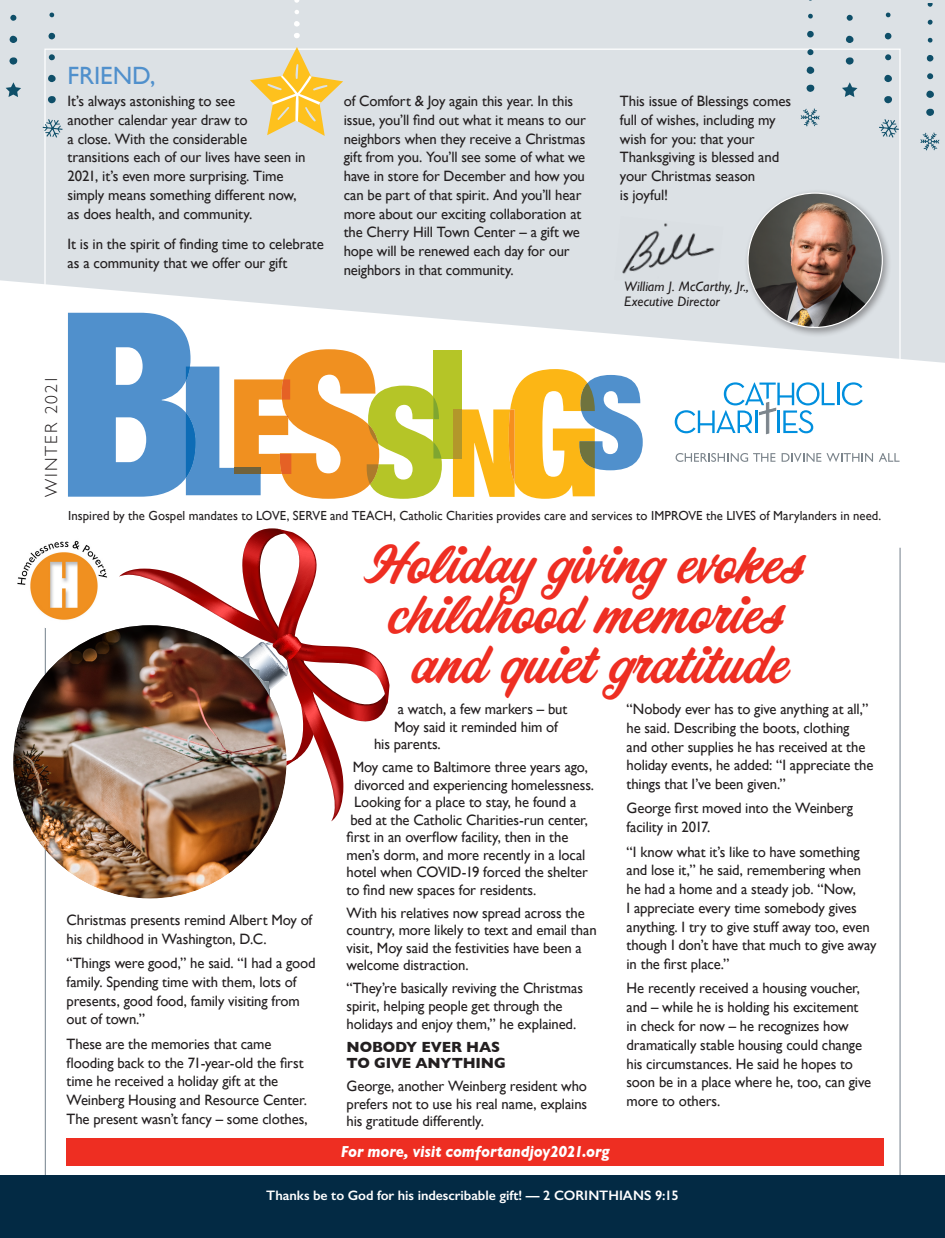
<style>
.page{position:relative;width:945px;height:1238px;background:#fff}
.page>*{position:absolute;margin:0;border:0;box-sizing:border-box;transform-origin:0 0}
.t1{font:50px "Corner Store JF";color:#ee2e22}
.t2{font:25px "Gill Sans";color:#5090cc}
.t3{font:300 17.5px "Gill Sans";letter-spacing:.115em;color:#231f20}
.t4{font:italic 700 16.25px "Gill Sans";letter-spacing:-.01em;color:#fff;scale:.92 1}
.t5{font:15px/18.8px "Gill Sans";letter-spacing:-.01em;color:#231f20}
.t6{font:700 15px/16.2px "Gill Sans";letter-spacing:-.01em;color:#231f20}
.t7{font:600 13.75px "Gill Sans";letter-spacing:-.005em;color:#fff}
.Gill_Sans_11pt_Text{font:italic 13.75px/15.6px "Gill Sans";letter-spacing:.01em;color:#231f20}
.t8{font:13.12px "Gill Sans";letter-spacing:.005em;color:#231f20}
</style>
<div class="page">
<div style="left:67px;top:1138px;width:817px;height:28px;background:#ee2e22"></div>
<div style="left:0;top:0;width:945px;height:363px;background:#dce1e5"></div>
<div style="left:433px;top:349px;width:29px;height:109px;background:#b5c527"></div>
<svg style="left:453px;top:449px;width:189px;height:50px"></svg>
<div style="left:453px;top:409px;width:9px;height:49px;background:#b3972a"></div>
<svg style="left:68px;top:449px;width:374px;height:50px"></svg>
<div style="left:234px;top:468px;width:27px;height:6px;background:#70623c"></div>
<svg style="left:676px;top:453px;width:99px;height:9px"></svg>
<svg style="left:782px;top:453px;width:91px;height:9px"></svg>
<svg style="left:879px;top:453px;width:21px;height:9px"></svg>
<hr style="left:45px;top:548px;width:1px;height:690px;background:#727f8a">
<hr style="left:900px;top:548px;width:1px;height:690px;background:#727f8a">
<div style="left:0;top:1175px;width:945px;height:63px;background:#032a44"></div>
<svg style="left:44px;top:48px;width:857px;height:401px"></svg>
<img style="left:17px;top:540px;width:90px;height:83px">
<svg style="left:886px;top:13px;width:5px;height:4px"></svg>
<svg style="left:885px;top:33px;width:7px;height:6px"></svg>
<svg style="left:885px;top:54px;width:7px;height:6px"></svg>
<svg style="left:884px;top:75px;width:8px;height:7px"></svg>
<svg style="left:884px;top:96px;width:9px;height:7px"></svg>
<svg style="left:879px;top:119px;width:20px;height:19px"></svg>
<svg style="left:847px;top:15px;width:6px;height:6px"></svg>
<svg style="left:846px;top:36px;width:8px;height:7px"></svg>
<svg style="left:846px;top:57px;width:8px;height:8px"></svg>
<svg style="left:842px;top:82px;width:15px;height:15px"></svg>
<svg style="left:808px;top:14px;width:5px;height:5px"></svg>
<svg style="left:807px;top:31px;width:7px;height:7px"></svg>
<svg style="left:807px;top:49px;width:7px;height:6px"></svg>
<svg style="left:806px;top:67px;width:8px;height:7px"></svg>
<svg style="left:806px;top:85px;width:9px;height:7px"></svg>
<svg style="left:801px;top:108px;width:19px;height:19px"></svg>
<svg style="left:928px;top:4px;width:5px;height:3px"></svg>
<svg style="left:928px;top:20px;width:5px;height:5px"></svg>
<svg style="left:928px;top:38px;width:5px;height:5px"></svg>
<svg style="left:927px;top:55px;width:7px;height:7px"></svg>
<svg style="left:927px;top:73px;width:7px;height:6px"></svg>
<svg style="left:926px;top:91px;width:8px;height:7px"></svg>
<svg style="left:926px;top:109px;width:9px;height:7px"></svg>
<svg style="left:920px;top:132px;width:19px;height:19px"></svg>
<svg style="left:49px;top:13px;width:5px;height:4px"></svg>
<svg style="left:49px;top:33px;width:7px;height:6px"></svg>
<svg style="left:49px;top:54px;width:6px;height:6px"></svg>
<svg style="left:48px;top:75px;width:8px;height:7px"></svg>
<svg style="left:48px;top:96px;width:8px;height:7px"></svg>
<svg style="left:43px;top:119px;width:19px;height:19px"></svg>
<svg style="left:10px;top:15px;width:7px;height:6px"></svg>
<svg style="left:9px;top:36px;width:8px;height:7px"></svg>
<svg style="left:9px;top:57px;width:9px;height:8px"></svg>
<svg style="left:6px;top:82px;width:15px;height:15px"></svg>
<svg style="left:294px;top:0;width:6px;height:3px"></svg>
<svg style="left:295px;top:10px;width:4px;height:4px"></svg>
<svg style="left:294px;top:21px;width:6px;height:6px"></svg>
<svg style="left:294px;top:33px;width:6px;height:6px"></svg>
<svg style="left:250px;top:47px;width:93px;height:89px;background:#ead69b"></svg>
<svg style="left:119px;top:528px;width:271px;height:293px"></svg>
<div style="left:12px;top:623px;width:275px;height:276px;background:#231f20;opacity:.75"></div>
<p class="t2" style="left:68px;top:60px;width:90px">FRIEND,</p>
<p class="t5" style="left:68px;top:92px;width:240px">It’s always astonishing to see<br>another calendar year draw to<br>a close. With the considerable transitions each of our lives have seen in 2021, it’s even more surprising. Time simply means something different now, as does health, and community.</p>
<p class="t5" style="left:68px;top:234px;width:258px">It is in the spirit of finding time to celebrate as a community that we offer our gift</p>
<p class="t5" style="left:344px;top:92px;width:244px">of Comfort &amp; Joy again this year. In this issue, you’ll find out what it means to our neighbors when they receive a Christmas gift from you. You’ll see some of what we have in store for December and how you can be part of that spirit. And you’ll hear more about our exciting collaboration at the Cherry Hill Town Center – a gift we hope will be renewed each day for our neighbors in that community.</p>
<p class="t5" style="left:620px;top:92px;width:173px">This issue of Blessings comes full of wishes, including my wish for you: that your<br>Thanksgiving is blessed and your Christmas season<br>is joyful!</p>
<p class="Gill_Sans_11pt_Text" style="left:624px;top:278px;width:126px">William J. McCarthy, Jr.,<br>Executive Director</p>
<p class="t3" style="left:38px;top:497px;width:123px;rotate:-90deg">WINTER 2021</p>
<p class="t8" style="left:68px;top:508px;width:815px">Inspired by the Gospel mandates to LOVE, SERVE and TEACH, Catholic Charities provides care and services to IMPROVE the LIVES of Marylanders in need.</p>
<p class="t1" style="left:364px;top:528px;width:442px">Holiday giving evokes</p>
<p class="t1" style="left:387px;top:578px;width:398px">childhood memories</p>
<p class="t1" style="left:411px;top:628px;width:378px">and quiet gratitude</p>
<p class="t5" style="left:67px;top:910px;width:247px">Christmas presents remind Albert Moy of his childhood in Washington, D.C.</p>
<p class="t5" style="left:67px;top:953px;width:250px">“Things were good,” he said. “I had a good family. Spending time with them, lots of presents, good food, family visiting from out of town.”</p>
<p class="t5" style="left:67px;top:1034px;width:243px">These are the memories that came flooding back to the 71-year-old the first time he received a holiday gift at the Weinberg Housing and Resource Center.<br>The present wasn’t fancy – some clothes,</p>
<p class="t5" style="left:398px;top:699px;width:171px">a watch, a few markers – but</p>
<p class="t5" style="left:394px;top:717px;width:165px">Moy said it reminded him of</p>
<p class="t5" style="left:374px;top:734px;width:68px">his parents.</p>
<p class="t5" style="left:353px;top:757px;width:237px">Moy came to Baltimore three years ago,</p>
<p class="t5" style="left:354px;top:775px;width:242px">divorced and experiencing homelessness.</p>
<p class="t5" style="left:354px;top:792px;width:224px">Looking for a place to stay, he found a</p>
<p class="t5" style="left:350px;top:810px;width:239px">bed at the Catholic Charities-run center,</p>
<p class="t5" style="left:347px;top:827px;width:223px">first in an overflow facility, then in the</p>
<p class="t5" style="left:347px;top:845px;width:240px">men’s dorm, and more recently in a local</p>
<p class="t5" style="left:347px;top:862px;width:243px">hotel when COVID-19 forced the shelter</p>
<p class="t5" style="left:347px;top:880px;width:191px">to find new spaces for residents.</p>
<p class="t5" style="left:347px;top:904px;width:252px;line-height:17.5px">With his relatives now spread across the country, more likely to text and email than visit, Moy said the festivities have been a welcome distraction.</p>
<p class="t5" style="left:347px;top:979px;width:238px;line-height:17.5px">“They’re basically reviving the Christmas spirit, helping people get through the holidays and enjoy them,” he explained.</p>
<p class="t6" style="left:347px;top:1038px;width:161px">NOBODY EVER HAS<br>TO GIVE ANYTHING</p>
<p class="t5" style="left:347px;top:1077px;width:242px;line-height:17.5px;text-align:justify">George, another Weinberg resident who prefers not to use his real name, explains his gratitude differently.</p>
<p class="t4" style="left:341px;top:1141px;width:294px">For more, visit comfortandjoy2021.org</p>
<p class="t5" style="left:627px;top:699px;width:248px">“Nobody ever has to give anything at all,” he said. Describing the boots, clothing and other supplies he has received at the holiday events, he added: “I appreciate the things that I’ve been given.”</p>
<p class="t5" style="left:627px;top:799px;width:228px">George first moved into the Weinberg facility in 2017.</p>
<p class="t5" style="left:627px;top:842px;width:251px">“I know what it’s like to have something and lose it,” he said, remembering when he had a home and a steady job. “Now,<br>I appreciate every time somebody gives anything. I try to give stuff away too, even though I don’t have that much to give away in the first place.”</p>
<p class="t5" style="left:627px;top:979px;width:246px">He recently received a housing voucher, and – while he is holding his excitement in check for now – he recognizes how dramatically stable housing could change his circumstances. He said he hopes to soon be in a place where he, too, can give more to others.</p>
<p class="t7" style="left:266px;top:1186px;width:414px">Thanks be to God for his indescribable gift! — 2 CORINTHIANS 9:15</p>
</div>
